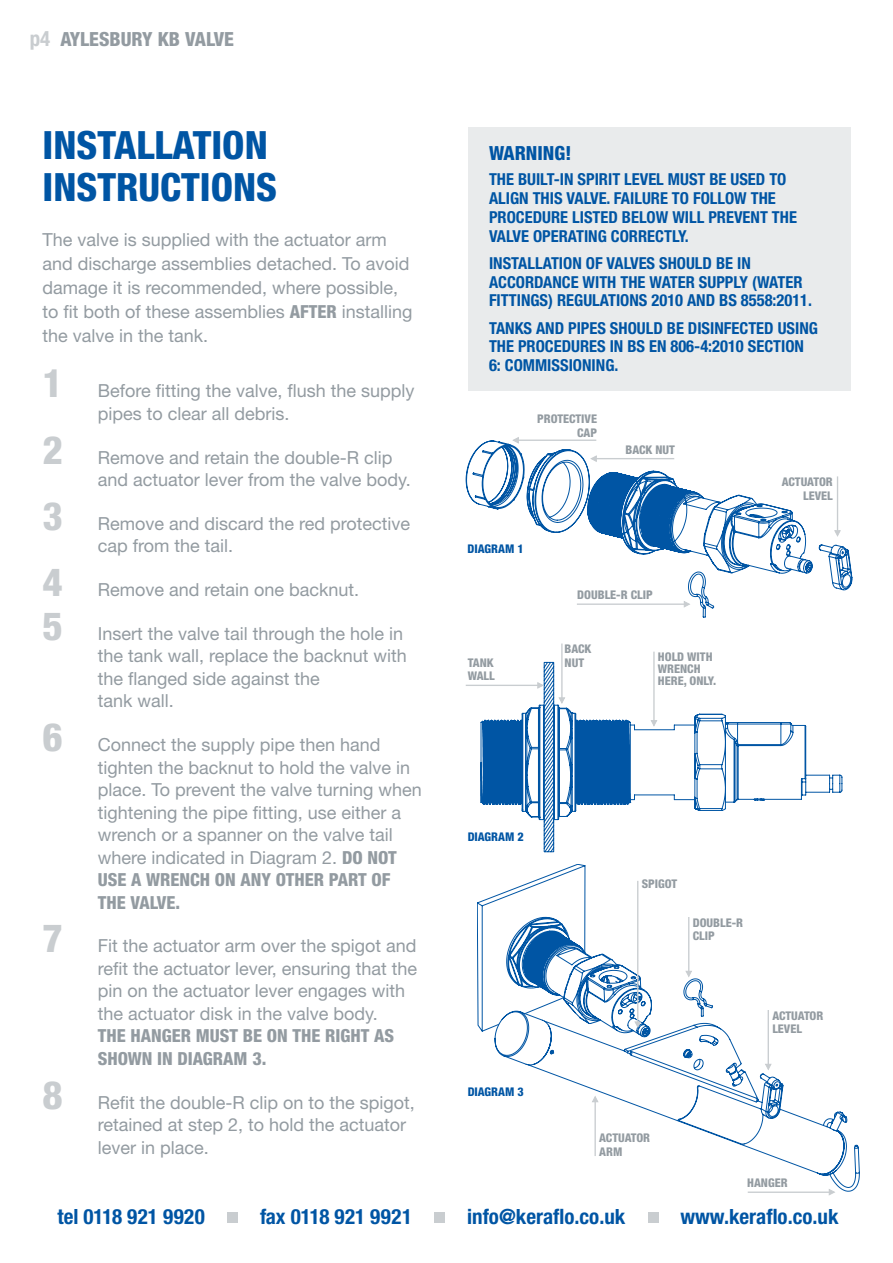
<style>
.page{position:relative;width:893px;height:1263px;background:#fff}
.page>*{position:absolute;margin:0;border:0;box-sizing:border-box;transform-origin:0 0}
.t1{font:800 condensed 39px "Helvetica Neue";color:#0055a4}
.t2{font:700 condensed 21px "Helvetica Neue";color:#0055a4}
.t3{font:800 condensed 19.5px "Helvetica Neue";letter-spacing:-.015em;color:#939ba1}
.t4{font:800 condensed 19.5px "Helvetica Neue";color:#0055a4}
.t5{font:18px/22.5px "Helvetica Neue";color:#939ba1}
.t6{font:800 condensed 18px/22.5px "Helvetica Neue";color:#939ba1}
.t7{font:700 condensed 16.5px/18.8px "Helvetica Neue";color:#0055a4}
.t8{font:800 condensed 12px/13.5px "Helvetica Neue";color:#939ba1}
.t9{font:800 condensed 12px "Helvetica Neue";color:#0055a4}
.s1{font-weight:700;font-size:21px;color:#c9cdd0}
.s2{font-weight:800;font-stretch:condensed}
.s3{font-weight:800;font-stretch:condensed;font-size:39px;color:#c9cdd0}
</style>
<div class="page">
<svg style="left:477px;top:864px;width:108px;height:168px"></svg>
<svg style="left:494px;top:917px;width:366px;height:275px"></svg>
<svg style="left:466px;top:440px;width:347px;height:178px"></svg>
<div style="left:468px;top:128px;width:382px;height:263px;background:#e9ebec"></div>
<div style="left:227px;top:1213px;width:11px;height:10px;background:#c9cdd0"></div>
<div style="left:435px;top:1213px;width:10px;height:10px;background:#c9cdd0"></div>
<div style="left:648px;top:1213px;width:10px;height:10px;background:#c9cdd0"></div>
<hr style="left:577px;top:603px;width:111px;height:2px;background:#c9cdd0">
<svg style="left:684px;top:600px;width:6px;height:8px"></svg>
<hr style="left:592px;top:458px;width:82px;height:1px;background:#c9cdd0">
<svg style="left:590px;top:455px;width:7px;height:7px"></svg>
<hr style="left:514px;top:439px;width:82px;height:2px;background:#c9cdd0">
<svg style="left:512px;top:437px;width:7px;height:7px"></svg>
<hr style="left:653px;top:652px;width:2px;height:69px;background:#c9cdd0">
<hr style="left:561px;top:643px;width:2px;height:55px;background:#c9cdd0">
<svg style="left:818px;top:476px;width:34px;height:115px"></svg>
<hr style="left:466px;top:685px;width:76px;height:1px;background:#c9cdd0">
<svg style="left:480px;top:662px;width:362px;height:190px"></svg>
<hr style="left:688px;top:917px;width:1px;height:55px;background:#c9cdd0">
<svg style="left:685px;top:970px;width:7px;height:7px"></svg>
<hr style="left:768px;top:1010px;width:1px;height:55px;background:#c9cdd0">
<svg style="left:764px;top:1063px;width:8px;height:7px"></svg>
<svg style="left:829px;top:1188px;width:6px;height:8px"></svg>
<hr style="left:748px;top:1191px;width:83px;height:2px;background:#c9cdd0">
<hr style="left:594px;top:1101px;width:2px;height:55px;background:#c9cdd0">
<svg style="left:591px;top:1096px;width:8px;height:6px"></svg>
<hr style="left:637px;top:881px;width:1px;height:141px;background:#c9cdd0">
<svg style="left:634px;top:1021px;width:7px;height:7px"></svg>
<p class="t3" style="left:30px;top:27px;width:42px"><span class="s1">P4</span> AYLESBURY</p>
<p class="t3" style="left:158px;top:27px;width:78px">KB VALVE</p>
<h1 class="t1" style="left:43px;top:121px;width:20px">INSTAL</h1>
<h1 class="t1" style="left:154px;top:121px;width:38px">LATION</h1>
<h1 class="t1" style="left:43px;top:163px;width:21px">INSTRUCTIONS</h1>
<p class="t5" style="left:43px;top:228px;width:372px;line-height:24px">The valve is supplied with the actuator arm and discharge assemblies detached. To avoid damage it is recommended, where possible, to fit both of these assemblies <span class="s2">AFTER</span> installing the valve in the tank.</p>
<p class="t5" style="left:98px;top:379px;width:318px;text-indent:-55px"><span class="s3">1</span> Before fitting the valve, flush the supply pipes to clear all debris.</p>
<p class="t5" style="left:98px;top:446px;width:315px;text-indent:-55px"><span class="s3">2</span> Remove and retain the double-R clip and actuator lever from the valve body.</p>
<p class="t5" style="left:98px;top:512px;width:314px;text-indent:-55px"><span class="s3">3</span> Remove and discard the red protective cap from the tail.</p>
<p class="t5" style="left:43px;top:578px;width:318px"><span class="s3">4</span> Remove and retain one backnut.</p>
<p class="t5" style="left:98px;top:622px;width:311px;text-indent:-55px"><span class="s3">5</span> Insert the valve tail through the hole in the tank wall, replace the backnut with the flanged side against the<br>tank wall.</p>
<p class="t5" style="left:98px;top:733px;width:326px;text-indent:-55px"><span class="s3">6</span> Connect the supply pipe then hand tighten the backnut to hold the valve in place. To prevent the valve turning when tightening the pipe fitting, use either a wrench or a spanner on the valve tail where indicated in Diagram 2. <span class="s2">DO NOT<br>USE</span></p>
<p class="t6" style="left:131px;top:868px;width:40px">A WRENC</p>
<p class="t6" style="left:200px;top:868px;width:52px">H ON ANY</p>
<p class="t6" style="left:276px;top:868px;width:73px">OTHER PART</p>
<p class="t6" style="left:372px;top:868px;width:20px">OF</p>
<p class="t6" style="left:98px;top:891px;width:43px">THE VALVE</p>
<p class="t6" style="left:175px;top:891px;width:6px">.</p>
<p class="t5" style="left:98px;top:934px;width:321px;text-indent:-55px"><span class="s3">7</span> Fit the actuator arm over the spigot and refit the actuator lever, ensuring that the pin on the actuator lever engages with the actuator disk in the valve body.</p>
<p class="t6" style="left:98px;top:1024px;width:298px">THE HANGER MUST BE ON THE RIGHT AS<br>SHOWN IN DIAGRAM 3.</p>
<p class="t5" style="left:98px;top:1091px;width:319px;text-indent:-55px"><span class="s3">8</span> Refit the double-R clip on to the spigot, retained at step 2, to hold the actuator lever in place.</p>
<p class="t4" style="left:489px;top:141px;width:84px">WARNING!</p>
<p class="t7" style="left:489px;top:170px;width:144px">THE BUILT-IN SPIRIT LEVEL</p>
<p class="t7" style="left:668px;top:170px;width:22px">MUST</p>
<p class="t7" style="left:709px;top:170px;width:70px">BEUSED TO</p>
<p class="t7" style="left:489px;top:189px;width:87px">ALIGN THIS VALVE</p>
<p class="t7" style="left:607px;top:189px;width:37px">. FAILURE</p>
<p class="t7" style="left:672px;top:189px;width:31px">TO FOLLOW</p>
<p class="t7" style="left:751px;top:189px;width:25px">THE</p>
<p class="t7" style="left:489px;top:208px;width:19px">PROCE</p>
<p class="t7" style="left:533px;top:208px;width:19px">DURE</p>
<p class="t7" style="left:572px;top:208px;width:70px">LISTED BELOW</p>
<p class="t7" style="left:672px;top:208px;width:54px">WILL PREVENT</p>
<p class="t7" style="left:772px;top:208px;width:25px">THE</p>
<p class="t7" style="left:489px;top:226px;width:9px">VALVE</p>
<p class="t7" style="left:533px;top:226px;width:27px">OPERAT</p>
<p class="t7" style="left:584px;top:226px;width:37px">ING CORRECTL</p>
<p class="t7" style="left:489px;top:222px;width:263px;line-height:27.3px;text-indent:189px">Y.<br>INSTALLATION OF VALVES SHOULD BE IN</p>
<p class="t7" style="left:489px;top:272px;width:325px">ACCORDANCE WITH TH E WATER SUPPLY (WATER<br>FITTINGS) REGULATIONS 2010 AND BS 8558:2011.</p>
<p class="t7" style="left:489px;top:318px;width:329px">TANKS AND PIPES SHOULD BE DISINFECTED USING<br>THE PROCEDURES IN BS EN 806-4:2010 SECTION<br>6: COMMISSIONING.</p>
<p class="t8" style="left:537px;top:412px;width:61px;text-align:right">PROTECTIVE<br>CAP</p>
<p class="t8" style="left:625px;top:442px;width:51px">BACK NUT</p>
<p class="t9" style="left:468px;top:541px;width:58px">DIAGRAM 1</p>
<p class="t8" style="left:468px;top:655px;width:28px">TANK<br>WALL</p>
<p class="t8" style="left:577px;top:588px;width:76px">DOUBLE-R CLIP</p>
<p class="t8" style="left:565px;top:642px;width:28px">BACK<br>NUT</p>
<p class="t8" style="left:658px;top:651px;width:60px;line-height:12px">HOLD WITH<br>WRENCH<br>HERE, ONLY.</p>
<p class="t8" style="left:782px;top:475px;width:52px;text-align:right">ACTUATOR<br>LEVEL</p>
<p class="t9" style="left:468px;top:829px;width:58px">DIAGRAM 2</p>
<p class="t9" style="left:468px;top:1084px;width:58px">DIAGRAM 3</p>
<p class="t8" style="left:642px;top:877px;width:37px">SPIGOT</p>
<p class="t8" style="left:693px;top:915px;width:51px">DOUBLE-R<br>CLIP</p>
<p class="t8" style="left:772px;top:1008px;width:52px">ACTUATOR<br>LEVEL</p>
<p class="t8" style="left:599px;top:1131px;width:52px">ACTUATOR<br>ARM</p>
<p class="t8" style="left:747px;top:1176px;width:42px">HANGER</p>
<p class="t2" style="left:57px;top:1204px;width:149px">TEL 0118 921 9920</p>
<p class="t2" style="left:260px;top:1204px;width:154px">FAX 0118 921 9921</p>
<p class="t2" style="left:467px;top:1204px;width:160px">INFO@KERAFLO.CO.UK</p>
<p class="t2" style="left:680px;top:1204px;width:160px">WWW.KERAFLO.CO.UK</p>
</div>
